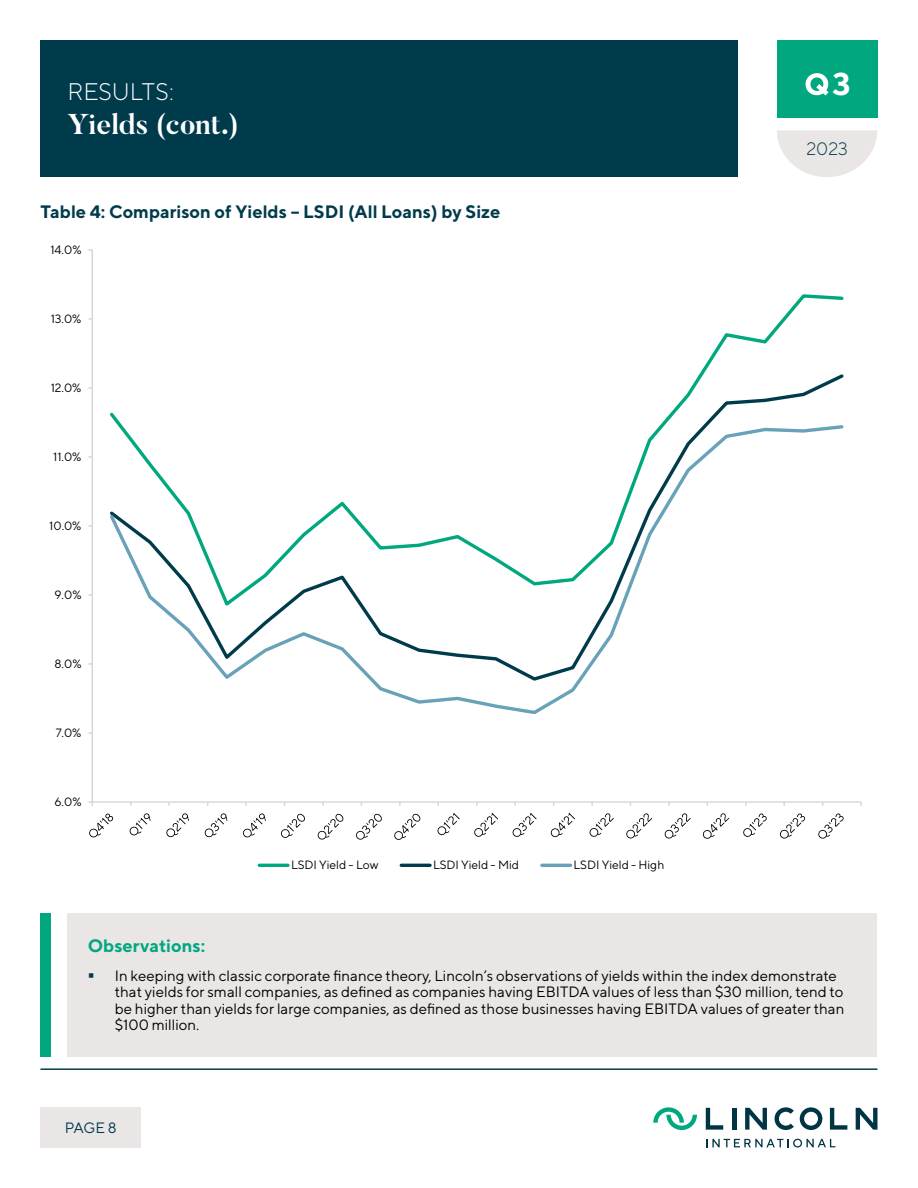
<style>
.page{position:relative;width:918px;height:1188px;background:#fff}
.page>*{position:absolute;margin:0;border:0;box-sizing:border-box;transform-origin:0 0}
.t1{font:700 31.5px "TT Norms";color:#fff}
.t2{font:700 28.5px "Butler";color:#fff}
.t3{font:300 24px "TT Norms";color:#fff}
.t4{font:700 18px "TT Norms";color:#003b4b}
.t5{font:700 18px "TT Norms";color:#00a77f}
.t6{font:300 18px "TT Norms";color:#003b4b}
.t7{font:15px/16.5px "TT Norms";color:#000}
.t8{font:15px "TT Norms";color:#003b4b}
.t9{font:12px "TT Norms";letter-spacing:-.005em;color:#000}
</style>
<div class="page">
<svg style="left:777px;top:130px;width:100px;height:47px"></svg>
<div style="left:777px;top:40px;width:101px;height:78px;background:#00a77f"></div>
<svg style="left:806px;top:73px;width:23px;height:23px"></svg>
<hr style="left:732px;top:1108px;width:4px;height:22px;background:#003644">
<svg style="left:745px;top:1108px;width:22px;height:22px"></svg>
<svg style="left:706px;top:1108px;width:17px;height:22px"></svg>
<svg style="left:856px;top:1108px;width:21px;height:22px"></svg>
<svg style="left:830px;top:1108px;width:17px;height:22px"></svg>
<svg style="left:775px;top:1107px;width:19px;height:23px"></svg>
<svg style="left:800px;top:1107px;width:22px;height:23px"></svg>
<svg style="left:653px;top:1107px;width:44px;height:23px"></svg>
<svg style="left:706px;top:1139px;width:129px;height:9px"></svg>
<hr style="left:40px;top:1068px;width:838px;height:2px;background:#003b4b">
<div style="left:40px;top:1107px;width:101px;height:41px;background:#eae6e5"></div>
<div style="left:40px;top:40px;width:698px;height:137px;background:#003b4b"></div>
<div style="left:68px;top:913px;width:810px;height:144px;background:#eae6e5"></div>
<div style="left:40px;top:913px;width:11px;height:144px;background:#00a77f"></div>
<hr style="left:92px;top:250px;width:1px;height:552px;background:#dbd5cd">
<hr style="left:92px;top:801px;width:769px;height:2px;background:#d9d9d9">
<svg style="left:89px;top:801px;width:4px;height:5px"></svg>
<svg style="left:110px;top:372px;width:734px;height:51px"></svg>
<svg style="left:110px;top:423px;width:734px;height:292px"></svg>
<svg style="left:89px;top:814px;width:24px;height:23px"></svg>
<svg style="left:130px;top:813px;width:21px;height:22px"></svg>
<svg style="left:166px;top:813px;width:23px;height:24px"></svg>
<svg style="left:205px;top:813px;width:22px;height:24px"></svg>
<svg style="left:243px;top:813px;width:23px;height:24px"></svg>
<svg style="left:281px;top:814px;width:24px;height:24px"></svg>
<svg style="left:318px;top:814px;width:25px;height:26px"></svg>
<svg style="left:356px;top:814px;width:26px;height:26px"></svg>
<svg style="left:394px;top:814px;width:26px;height:26px"></svg>
<svg style="left:437px;top:813px;width:23px;height:22px"></svg>
<svg style="left:474px;top:813px;width:24px;height:24px"></svg>
<svg style="left:513px;top:813px;width:24px;height:24px"></svg>
<svg style="left:551px;top:813px;width:24px;height:24px"></svg>
<svg style="left:590px;top:813px;width:24px;height:24px"></svg>
<svg style="left:626px;top:813px;width:26px;height:26px"></svg>
<svg style="left:665px;top:813px;width:26px;height:26px"></svg>
<svg style="left:703px;top:813px;width:26px;height:26px"></svg>
<svg style="left:743px;top:813px;width:24px;height:24px"></svg>
<svg style="left:780px;top:814px;width:25px;height:25px"></svg>
<svg style="left:818px;top:813px;width:26px;height:26px"></svg>
<hr style="left:259px;top:864px;width:29px;height:3px;background:#00a87e">
<hr style="left:401px;top:864px;width:29px;height:3px;background:#003b4c">
<hr style="left:542px;top:864px;width:29px;height:3px;background:#68a2b8">
<h3 class="t3" style="left:68px;top:77px;width:108px">RESULTS:</h3>
<h2 class="t2" style="left:68px;top:106px;width:173px">Yields (cont.)</h2>
<p class="t4" style="left:40px;top:200px;width:462px">Table 4: Comparison of Yields – LSDI (All Loans) by Size</p>
<p class="t9" style="left:50px;top:242px;width:33px">14.0%</p>
<p class="t9" style="left:51px;top:311px;width:32px">13.0%</p>
<p class="t9" style="left:51px;top:380px;width:32px">12.0%</p>
<p class="t9" style="left:53px;top:449px;width:30px">11.0%</p>
<p class="t9" style="left:49px;top:518px;width:34px">10.0%</p>
<p class="t9" style="left:55px;top:587px;width:28px">9.0%</p>
<p class="t9" style="left:55px;top:656px;width:28px">8.0%</p>
<p class="t9" style="left:56px;top:725px;width:27px">7.0%</p>
<p class="t9" style="left:55px;top:794px;width:28px">6.0%</p>
<p class="t9" style="left:291px;top:858px;width:89px">LSDI Yield - Low</p>
<p class="t9" style="left:433px;top:858px;width:88px">LSDI Yield - Mid</p>
<p class="t9" style="left:574px;top:858px;width:92px">LSDI Yield - High</p>
<h1 class="t1" style="left:832px;top:64px;width:20px">3</h1>
<p class="t6" style="left:806px;top:138px;width:43px">2023</p>
<p class="t5" style="left:88px;top:935px;width:119px">Observations:</p>
<p class="t7" style="left:115px;top:967px;width:731px">In keeping with classic corporate finance theory, Lincoln’s observations of yields within the index demonstrate that yields for small companies, as defined as companies having EBITDA values of less than $30 million, tend to be higher than yields for large companies, as defined as those businesses having EBITDA values of greater than $100 million.</p>
<p class="t8" style="left:65px;top:1118px;width:53px">PAGE 8</p>
</div>
